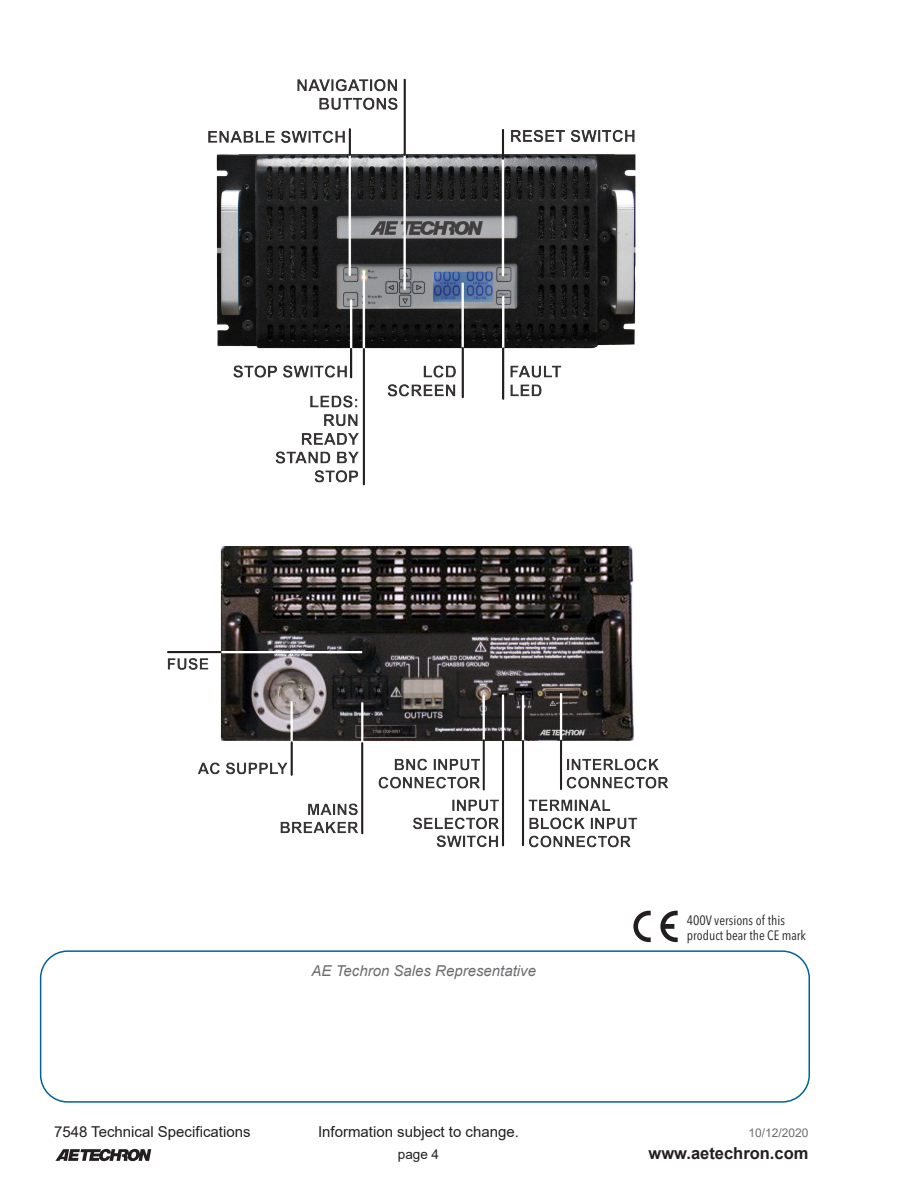
<style>
.page{position:relative;width:918px;height:1188px;background:#fff}
.page>*{position:absolute;margin:0;border:0;box-sizing:border-box;transform-origin:0 0}
.t1{font:700 16.5px "Arial";color:#231f20}
.t2{font:15px "Arial";color:#231f20}
.Notes{font:italic 15px "Arial";color:#6c6d70}
.SpecsBody{font:condensed 13.5px/15px "Avenir Next LT Pro";color:#231f20}
.t3{font:13.5px "Arial";color:#231f20}
.t4{font:12px "Arial";color:#6c6d70}
</style>
<div class="page">
<svg style="left:55px;top:1149px;width:96px;height:12px"></svg>
<div style="left:40px;top:950px;width:770px;height:153px;border:2px solid #016394;border-radius:27px"></div>
<img style="left:167px;top:547px;width:502px;height:301px">
<img style="left:208px;top:78px;width:428px;height:408px">
<svg style="left:633px;top:911px;width:18px;height:31px"></svg>
<svg style="left:660px;top:911px;width:18px;height:31px"></svg>
<p class="Notes" style="left:312px;top:961px;width:226px">AE Techron Sales Representative</p>
<p class="SpecsBody" style="left:687px;top:912px;width:121px">400V versions of this product bear the CE mark</p>
<p class="t2" style="left:54px;top:1121px;width:198px">7548 Technical Specifications</p>
<p class="t2" style="left:318px;top:1121px;width:202px">Information subject to change.</p>
<p class="t4" style="left:748px;top:1124px;width:62px">10/12/2020</p>
<p class="t3" style="left:398px;top:1145px;width:43px">page 4</p>
<p class="t1" style="left:649px;top:1142px;width:161px">www.aetechron.com</p>
</div>
